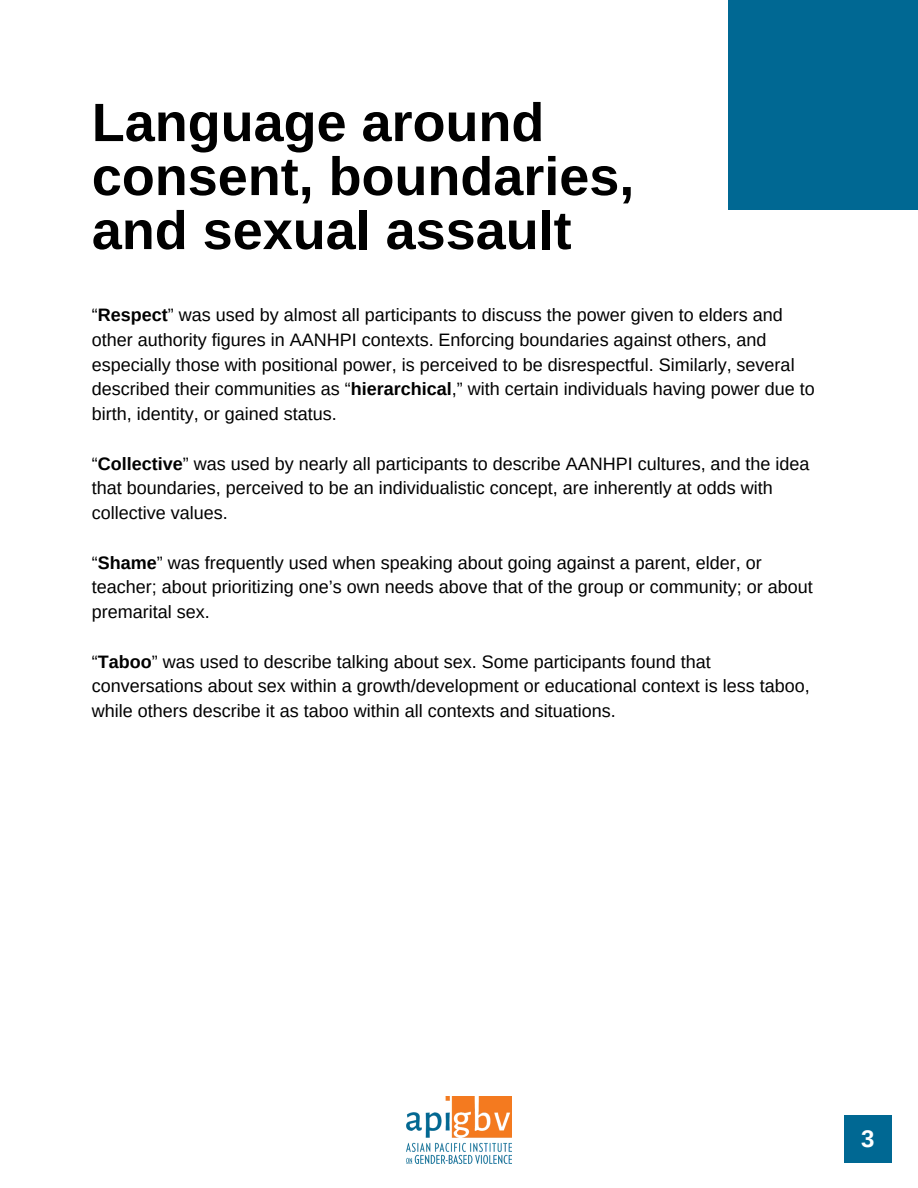
<style>
.page{position:relative;width:918px;height:1188px;background:#fff}
.page>*{position:absolute;margin:0;border:0;box-sizing:border-box;transform-origin:0 0}
.t1{font:700 54px/54px "Arimo";color:#000}
.t2{font:700 24px "Arimo";color:#fff}
.t3{font:18px/24.8px "Arimo";color:#000}
.s1{font-weight:700}
</style>
<div class="page">
<div style="left:728px;top:0;width:190px;height:210px;background:#006893"></div>
<img style="left:407px;top:1096px;width:105px;height:68px">
<div style="left:844px;top:1115px;width:48px;height:48px;background:#006893"></div>
<h1 class="t1" style="left:92px;top:95px;width:544px">Language around consent, boundaries, and sexual assault</h1>
<p class="t3" style="left:92px;top:303px;width:725px">“<span class="s1">Respect</span>” was used by almost all participants to discuss the power given to elders and other authority figures in AANHPI contexts. Enforcing boundaries against others, and especially those with positional power, is perceived to be disrespectful. Similarly, several described their communities as “<span class="s1">hierarchical</span>,” with certain individuals having power due to birth, identity, or gained status.</p>
<p class="t3" style="left:92px;top:451px;width:719px">“<span class="s1">Collective</span>” was used by nearly all participants to describe AANHPI cultures, and the idea that boundaries, perceived to be an individualistic concept, are inherently at odds with collective values.</p>
<p class="t3" style="left:92px;top:550px;width:722px">“<span class="s1">Shame</span>” was frequently used when speaking about going against a parent, elder, or teacher; about prioritizing one’s own needs above that of the group or community; or about premarital sex.</p>
<p class="t3" style="left:92px;top:649px;width:719px">“<span class="s1">Taboo</span>” was used to describe talking about sex. Some participants found that conversations about sex within a growth/development or educational context is less taboo, while others describe it as taboo within all contexts and situations.</p>
<h2 class="t2" style="left:861px;top:1125px;width:15px">3</h2>
</div>
